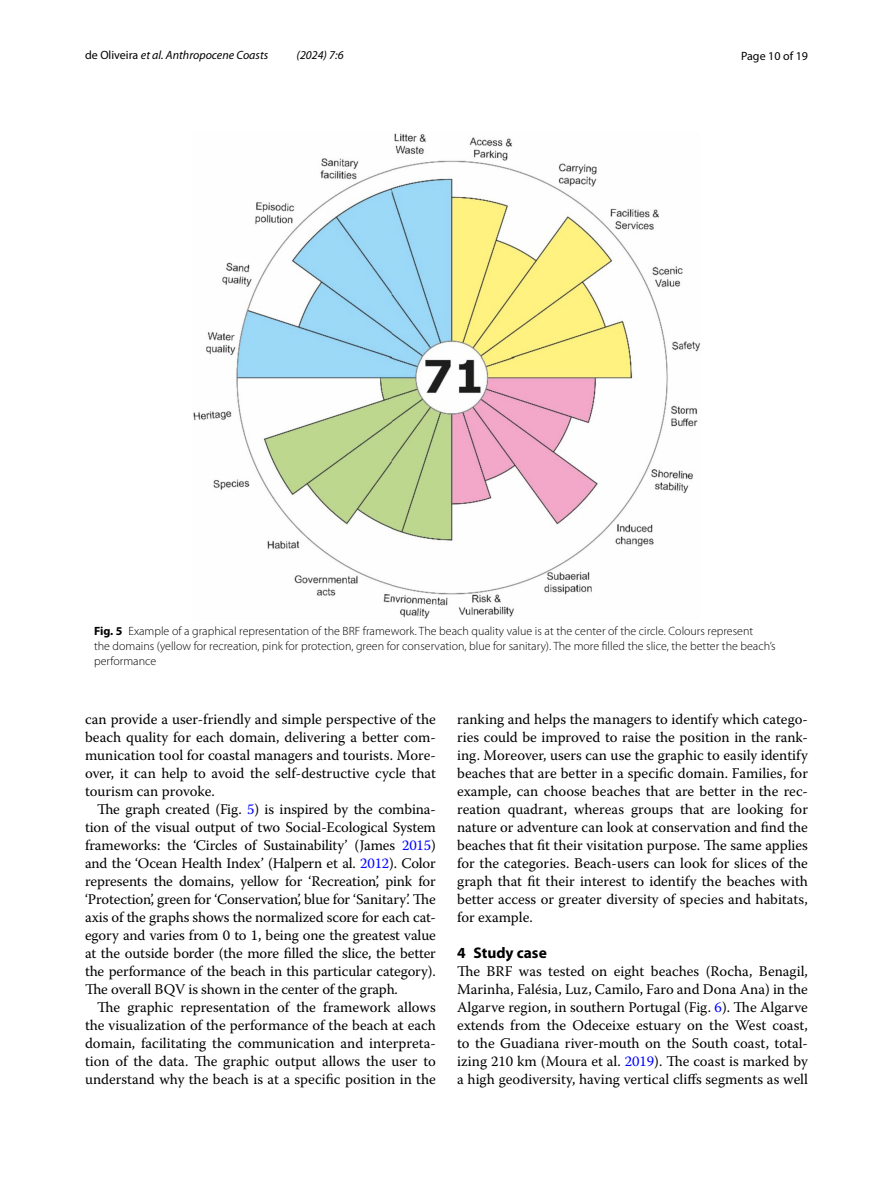
<style>
.page{position:relative;width:893px;height:1187px;background:#fff}
.page>*{position:absolute;margin:0;border:0;box-sizing:border-box;transform-origin:0 0}
.t1{font:700 15.45px "Myriad Pro";color:#000}
.t2{font:14.7px/18px "Warnock Pro";color:#000;text-align:justify}
.t3{font:300 12px/15px "Myriad Pro";color:#000}
.t4{font:italic 12px "Myriad Pro";color:#000}
.t5{font:12px "Myriad Pro";color:#000}
.s1{font-style:normal}
.s2{font-weight:700}
.s3{color:#00f}
</style>
<div class="page">
<img style="left:193px;top:133px;width:508px;height:486px">
<p class="t4" style="left:85px;top:48px;width:185px"><span class="s1">de Oliveira</span> et al. Anthropocene Coasts</p>
<p class="t4" style="left:297px;top:48px;width:48px">(2024) 7:6</p>
<p class="t5" style="left:741px;top:48px;width:68px">Page 10 of 19</p>
<p class="t3" style="left:94px;top:623px;width:683px"><span class="s2">Fig. 5</span> Example of a graphical representation of the BRF framework. The beach quality value is at the center of the circle. Colours represent<br>the domains (yellow for recreation, pink for protection, green for conservation, blue for sanitary). The more filled the slice, the better the beach’s performance</p>
<p class="t2" style="left:85px;top:710px;width:352px">can provide a user-friendly and simple perspective of the beach quality for each domain, delivering a better com&shy;munication tool for coastal managers and tourists. More&shy;over, it can help to avoid the self-destructive cycle that tourism can provoke.</p>
<p class="t2" style="left:85px;top:800px;width:352px;text-indent:12px">The graph created (Fig. <span class="s3">5</span>) is inspired by the combina&shy;tion of the visual output of two Social-Ecological System frameworks: the ‘Circles of Sustainability’ (James <span class="s3">2015</span>) and the ‘Ocean Health Index’ (Halpern et al. <span class="s3">2012</span>). Color represents the domains, yellow for ‘Recreation’, pink for ‘Protection’, green for ‘Conservation’, blue for ‘Sanitary’. The axis of the graphs shows the normalized score for each cat&shy;egory and varies from 0 to 1, being one the greatest value at the outside border (the more filled the slice, the better the performance of the beach in this particular category).<br>The overall BQV is shown in the center of the graph.</p>
<p class="t2" style="left:85px;top:998px;width:352px;text-indent:12px">The graphic representation of the framework allows the visualization of the performance of the beach at each domain, facilitating the communication and interpreta&shy;tion of the data. The graphic output allows the user to understand why the beach is at a specific position in the</p>
<p class="t2" style="left:457px;top:710px;width:352px">ranking and helps the managers to identify which catego&shy;ries could be improved to raise the position in the rank&shy;ing. Moreover, users can use the graphic to easily identify beaches that are better in a specific domain. Families, for example, can choose beaches that are better in the rec&shy;reation quadrant, whereas groups that are looking for nature or adventure can look at conservation and find the beaches that fit their visitation purpose. The same applies for the categories. Beach-users can look for slices of the graph that fit their interest to identify the beaches with better access or greater diversity of species and habitats, for example.</p>
<p class="t1" style="left:457px;top:942px;width:91px">4 Study case</p>
<p class="t2" style="left:457px;top:962px;width:352px">The BRF was tested on eight beaches (Rocha, Benagil, Marinha, Falésia, Luz, Camilo, Faro and Dona Ana) in the Algarve region, in southern Portugal (Fig. <span class="s3">6</span>). The Algarve extends from the Odeceixe estuary on the West coast, to the Guadiana river-mouth on the South coast, total&shy;izing 210 km (Moura et al. <span class="s3">2019</span>). The coast is marked by a high geodiversity, having vertical cliffs segments as well</p>
</div>
